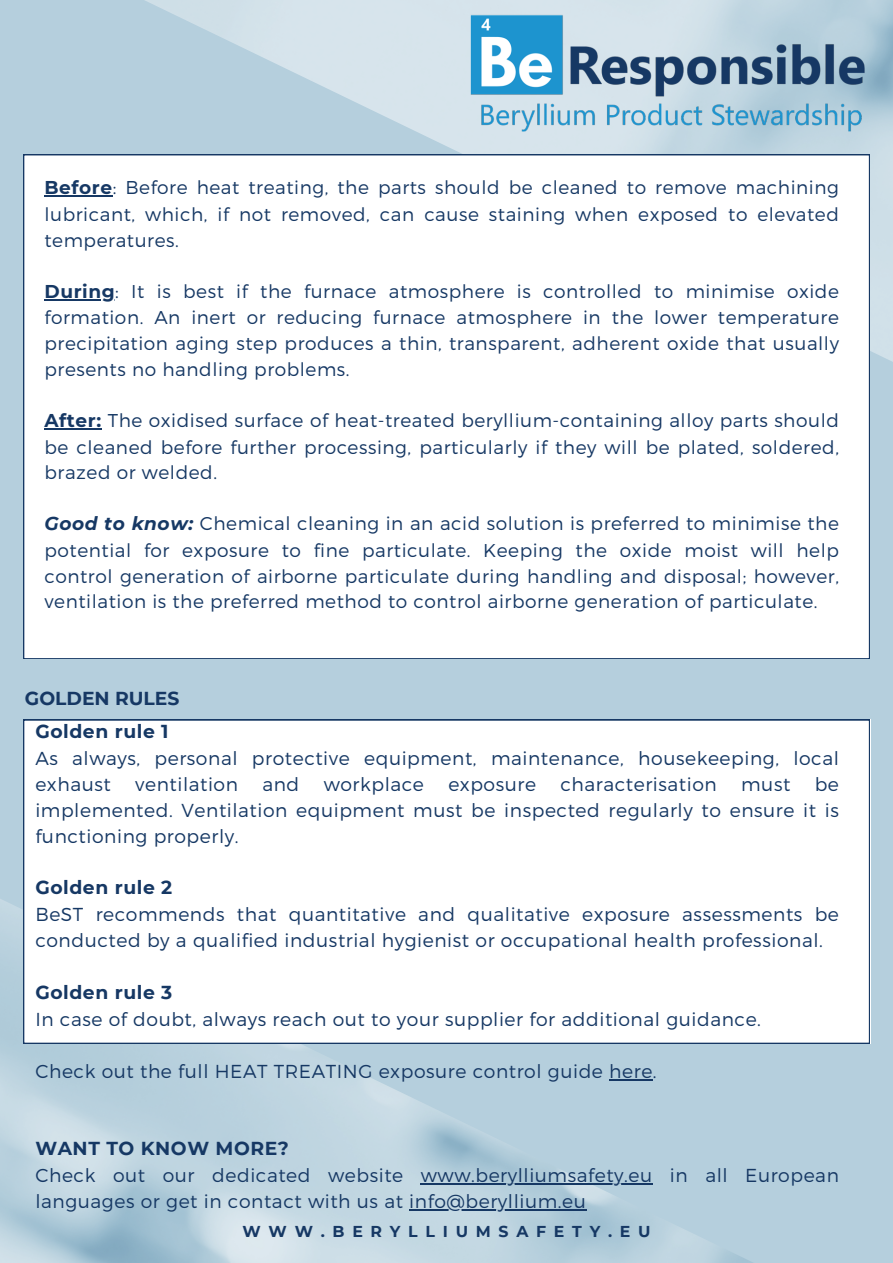
<style>
.page{position:relative;width:893px;height:1263px;background:#b5cfdd}
.page>*{position:absolute;margin:0;border:0;box-sizing:border-box;transform-origin:0 0}
.t1{font:300 18.75px/26.4px "Montserrat";letter-spacing:.03em;color:#163864}
.t2{font:700 18.75px "Montserrat";color:#163864}
.t3{font:300 18.52px/26px "Montserrat";letter-spacing:.03em;color:#163864;text-align:justify}
.t4{font:700 15.75px "Montserrat";letter-spacing:.49em;color:#163864}
.s1{font-weight:700}
.s2{font-weight:700;font-style:italic}
</style>
<div class="page">
<img style="left:145px;top:0;width:748px;height:362px">
<img style="left:446px;top:0;width:443px;height:154px">
<img style="left:0;top:899px;width:753px;height:364px">
<div style="left:23px;top:154px;width:847px;height:505px;background:#fff"></div>
<hr style="left:44px;top:195px;width:69px;height:2px;background:#163864">
<hr style="left:44px;top:299px;width:71px;height:2px;background:#163864">
<hr style="left:44px;top:428px;width:58px;height:2px;background:#163864">
<div style="left:23px;top:719px;width:847px;height:324px;background:#fff"></div>
<hr style="left:609px;top:1079px;width:44px;height:1px;background:#163864">
<hr style="left:421px;top:1183px;width:232px;height:2px;background:#163864">
<hr style="left:409px;top:1209px;width:177px;height:2px;background:#163864">
<p class="t3" style="left:44px;top:174px;width:796px"><span class="s1">Before</span>: Before heat treating, the parts should be cleaned to remove machining lubricant, which, if not removed, can cause staining when exposed to elevated temperatures.</p>
<h2 class="t3" style="left:44px;top:277px;width:796px"><span class="s1">During</span>: It is best if the furnace atmosphere is controlled to minimise oxide formation. An inert or reducing furnace atmosphere in the lower temperature precipitation aging step produces a thin, transparent, adherent oxide that usually presents no handling problems.</h2>
<h2 class="t3" style="left:44px;top:406px;width:796px"><span class="s1">After:</span> The oxidised surface of heat-treated beryllium-containing alloy parts should be cleaned before further processing, particularly if they will be plated, soldered, brazed or welded.</h2>
<h2 class="t3" style="left:44px;top:510px;width:796px"><span class="s2">Good to know:</span> Chemical cleaning in an acid solution is preferred to minimise the potential for exposure to fine particulate. Keeping the oxide moist will help control generation of airborne particulate during handling and disposal; however, ventilation is the preferred method to control airborne generation of particulate.</h2>
<p class="t2" style="left:25px;top:686px;width:156px">GOLDEN RULES</p>
<h1 class="t1" style="left:35px;top:717px;width:805px"><span class="s1">Golden rule 1<br></span>As always, personal protective equipment, maintenance, housekeeping, local exhaust</h1>
<h1 class="t1" style="left:35px;top:770px;width:805px;line-height:25.9px;text-align:justify;text-indent:779px">be implemented. Ventilation equipment must be inspected regularly to ensure it is functioning properly.</h1>
<h2 class="t1" style="left:35px;top:873px;width:805px"><span class="s1">Golden rule 2<br></span>BeST recommends that quantitative and qualitative exposure assessments be conducted by a qualified industrial hygienist or occupational health professional.</h2>
<h2 class="t1" style="left:35px;top:978px;width:727px;line-height:27px"><span class="s1">Golden rule 3<br></span>In case of doubt, always reach out to your supplier for additional guidance.</h2>
<h2 class="t1" style="left:35px;top:1057px;width:623px">Check out the full HEAT TREATING exposure control guide here.</h2>
<h1 class="t1" style="left:135px;top:770px;width:104px">ventilation</h1>
<h1 class="t1" style="left:262px;top:770px;width:38px">and</h1>
<h1 class="t1" style="left:324px;top:770px;width:102px">workplace</h1>
<h1 class="t1" style="left:448px;top:770px;width:89px">exposure</h1>
<h1 class="t1" style="left:560px;top:770px;width:158px">characterisation</h1>
<h1 class="t1" style="left:741px;top:770px;width:51px">must</h1>
<h2 class="t1" style="left:35px;top:1134px;width:369px;line-height:27px"><span class="s1">WANT TO KNOW MORE?<br></span>Check out our dedicated website</h2>
<h2 class="t1" style="left:35px;top:1162px;width:805px;line-height:25.9px;text-indent:385px">www.berylliumsafety.eu in all European languages or get in contact with us at info@beryllium.eu</h2>
<h2 class="t4" style="left:243px;top:1222px;width:409px">WWW.BERYLLIUMSAFETY.EU</h2>
</div>
